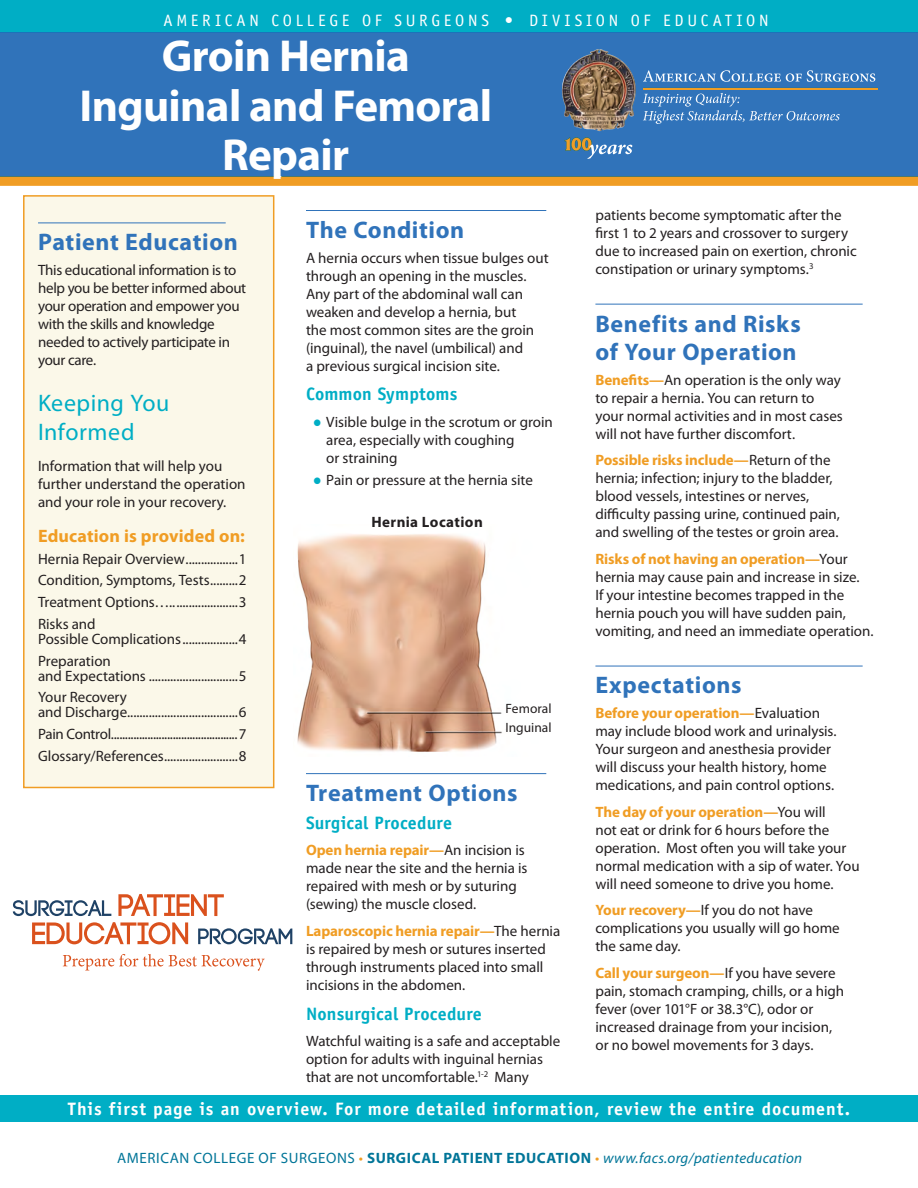
<style>
.page{position:relative;width:918px;height:1188px;background:#fff}
.page>*{position:absolute;margin:0;border:0;box-sizing:border-box;transform-origin:0 0}
.t1{font:700 45px/49.5px "Myriad Pro";letter-spacing:-.015em;color:#fff;text-align:center}
.t2{font:700 24px/28.5px "Myriad Pro";letter-spacing:.025em;color:#3073ba}
.t3{font:24px/28.5px "Myriad Pro";letter-spacing:.02em;color:#00aec5}
.t4{font:700 18px "Officina Sans Std";letter-spacing:.05em;color:#fff}
.t5{font:700 18px "Officina Sans Std";letter-spacing:.01em;color:#00aec5}
.t6{font:700 18px "Myriad Pro";letter-spacing:.005em;color:#f09d24}
.t7{font:16.5px "Officina Sans Std";letter-spacing:.225em;color:#fff}
.t8{font:15px/18px "Myriad Pro";letter-spacing:-.005em;color:#231f20}
.t9{font:italic 15px "Myriad Pro";letter-spacing:.02em;color:#007598}
.t10{font:700 15px "Myriad Pro";letter-spacing:.025em;color:#231f20}
.t11{font:13.5px/19px "Myriad Pro";color:#231f20}
.s1{font-family:"Century Schoolbook";color:#00aec5}
.s2{font-weight:700;color:#f09d24}
.s3{font-style:normal}
.s4{font-style:normal;color:#f09d24}
.s5{font-weight:700;font-style:normal}
</style>
<div class="page">
<div style="left:24px;top:196px;width:250px;height:591px;background:#fbf8e9"></div>
<hr style="left:38px;top:223px;width:188px;height:1px;background:#3073ba">
<div style="left:23px;top:195px;width:251px;height:593px;border:2px solid #f09d24"></div>
<hr style="left:306px;top:210px;width:240px;height:1px;background:#3073ba">
<img style="left:297px;top:534px;width:210px;height:218px">
<hr style="left:595px;top:304px;width:268px;height:1px;background:#3073ba">
<hr style="left:595px;top:666px;width:268px;height:1px;background:#3073ba">
<div style="left:0;top:31px;width:918px;height:146px;background:#3073ba"></div>
<div style="left:0;top:0;width:918px;height:32px;background:#00aec5"></div>
<div style="left:0;top:177px;width:918px;height:9px;background:#f09d24"></div>
<div style="left:0;top:1095px;width:918px;height:27px;background:#00aec5"></div>
<hr style="left:306px;top:773px;width:240px;height:1px;background:#3073ba">
<svg style="left:13px;top:900px;width:98px;height:16px"></svg>
<svg style="left:118px;top:894px;width:106px;height:22px"></svg>
<svg style="left:32px;top:922px;width:156px;height:22px"></svg>
<svg style="left:198px;top:928px;width:94px;height:16px"></svg>
<svg style="left:63px;top:954px;width:202px;height:17px"></svg>
<svg style="left:643px;top:70px;width:232px;height:12px"></svg>
<img style="left:562px;top:49px;width:74px;height:83px">
<svg style="left:0;top:176px;width:274px;height:1px"></svg>
<svg style="left:281px;top:176px;width:637px;height:1px"></svg>
<svg style="left:564px;top:137px;width:68px;height:22px"></svg>
<svg style="left:643px;top:88px;width:235px;height:36px"></svg>
<svg style="left:0;top:32px;width:918px;height:1px"></svg>
<p class="t7" style="left:163px;top:10px;width:607px">AMERICAN COLLEGE OF SURGEONS • DIVISION OF EDUCATION</p>
<p class="t1" style="left:79px;top:30px;width:414px">Groin Hernia<br>Inguinal and Femoral<br>Repair</p>
<p class="t2" style="left:38px;top:227px;width:201px">Patient Education</p>
<p class="t8" style="left:38px;top:261px;width:210px">This educational information is to help you be better informed about your operation and empower you with the skills and knowledge needed to actively participate in your care.</p>
<p class="t3" style="left:38px;top:389px;width:133px">Keeping You<br>Informed</p>
<p class="t8" style="left:38px;top:457px;width:209px">Information that will help you further understand the operation and your role in your recovery.</p>
<p class="t6" style="left:38px;top:524px;width:208px">Education is provided on:</p>
<p class="t8" style="left:38px;top:547px;width:210px;line-height:21.8px;text-align:justify">Hernia Repair Overview.................1<br>Condition, Symptoms, Tests.........2<br>Treatment Options…......................3<br>Risks and</p>
<p class="t8" style="left:38px;top:628px;width:210px;line-height:21.8px">Possible Complications..................4<br>Preparation</p>
<p class="t8" style="left:38px;top:664px;width:210px;line-height:21.8px">and Expectations .............................5<br>Your Recovery</p>
<p class="t8" style="left:38px;top:701px;width:210px;line-height:21.8px;text-align:justify">and Discharge....................................6<br>Pain Control.............................................7<br>Glossary/References........................8</p>
<p class="t2" style="left:306px;top:215px;width:160px">The Condition</p>
<p class="t8" style="left:306px;top:248px;width:244px">A hernia occurs when tissue bulges out through an opening in the muscles.<br>Any part of the abdominal wall can weaken and develop a hernia, but<br>the most common sites are the groin (inguinal), the navel (umbilical) and<br>a previous surgical incision site.</p>
<p class="t5" style="left:306px;top:383px;width:153px">Common Symptoms</p>
<p class="t8" style="left:326px;top:413px;width:228px;text-indent:-14px"><span class="s1">●</span> Visible bulge in the scrotum or groin area, especially with coughing<br>or straining</p>
<p class="t8" style="left:313px;top:471px;width:222px"><span class="s1">●</span> Pain or pressure at the hernia site</p>
<p class="t10" style="left:371px;top:512px;width:113px">Hernia Location</p>
<p class="t11" style="left:505px;top:699px;width:48px">Femoral<br>Inguinal</p>
<p class="t2" style="left:306px;top:778px;width:213px">Treatment Options</p>
<p class="t5" style="left:306px;top:811px;width:148px">Surgical Procedure</p>
<p class="t8" style="left:306px;top:841px;width:223px"><span class="s2">Open hernia repair—</span>An incision is made near the site and the hernia is repaired with mesh or by suturing (sewing) the muscle closed.</p>
<p class="t8" style="left:306px;top:922px;width:256px"><span class="s2">Laparoscopic hernia repair—</span>The hernia is repaired by mesh or sutures inserted through instruments placed into small incisions in the abdomen.</p>
<p class="t5" style="left:306px;top:1002px;width:177px">Nonsurgical Procedure</p>
<p class="t8" style="left:306px;top:1032px;width:256px">Watchful waiting is a safe and acceptable option for adults with inguinal hernias that are not uncomfortable.<sup>1-2</sup> Many</p>
<p class="t8" style="left:595px;top:206px;width:263px">patients become symptomatic after the first 1 to 2 years and crossover to surgery due to increased pain on exertion, chronic constipation or urinary symptoms.<sup>3</sup></p>
<p class="t2" style="left:595px;top:308px;width:207px">Benefits and Risks of Your Operation</p>
<p class="t8" style="left:595px;top:370px;width:249px"><span class="s2">Benefits—</span>An operation is the only way to repair a hernia. You can return to your normal activities and in most cases will not have further discomfort.</p>
<p class="t8" style="left:595px;top:451px;width:246px"><span class="s2">Possible risks include—</span>Return of the hernia; infection; injury to the bladder, blood vessels, intestines or nerves, difficulty passing urine, continued pain, and swelling of the testes or groin area.</p>
<p class="t8" style="left:595px;top:550px;width:280px"><span class="s2">Risks of not having an operation—</span>Your hernia may cause pain and increase in size.<br>If your intestine becomes trapped in the hernia pouch you will have sudden pain, vomiting, and need an immediate operation.</p>
<p class="t2" style="left:595px;top:670px;width:148px">Expectations</p>
<p class="t8" style="left:595px;top:704px;width:243px"><span class="s2">Before your operation—</span>Evaluation may include blood work and urinalysis.<br>Your surgeon and anesthesia provider will discuss your health history, home medications, and pain control options.</p>
<p class="t8" style="left:595px;top:803px;width:266px"><span class="s2">The day of your operation—</span>You will<br>not eat or drink for 6 hours before the operation. Most often you will take your normal medication with a sip of water. You will need someone to drive you home.</p>
<p class="t8" style="left:595px;top:901px;width:246px"><span class="s2">Your recovery—</span>If you do not have complications you usually will go home the same day.</p>
<p class="t8" style="left:595px;top:964px;width:250px"><span class="s2">Call your surgeon—</span>If you have severe pain, stomach cramping, chills, or a high fever (over 101°F or 38.3°C), odor or increased drainage from your incision, or no bowel movements for 3 days.</p>
<p class="t4" style="left:68px;top:1098px;width:784px">This first page is an overview. For more detailed information, review the entire document.</p>
<p class="t9" style="left:117px;top:1148px;width:687px"><span class="s3">AMERICAN COLLEGE OF SURGEONS</span> <span class="s4">•</span> <span class="s5">SURGICAL PATIENT EDUCATION</span> <span class="s4">•</span> www.facs.org/patienteducation</p>
</div>
